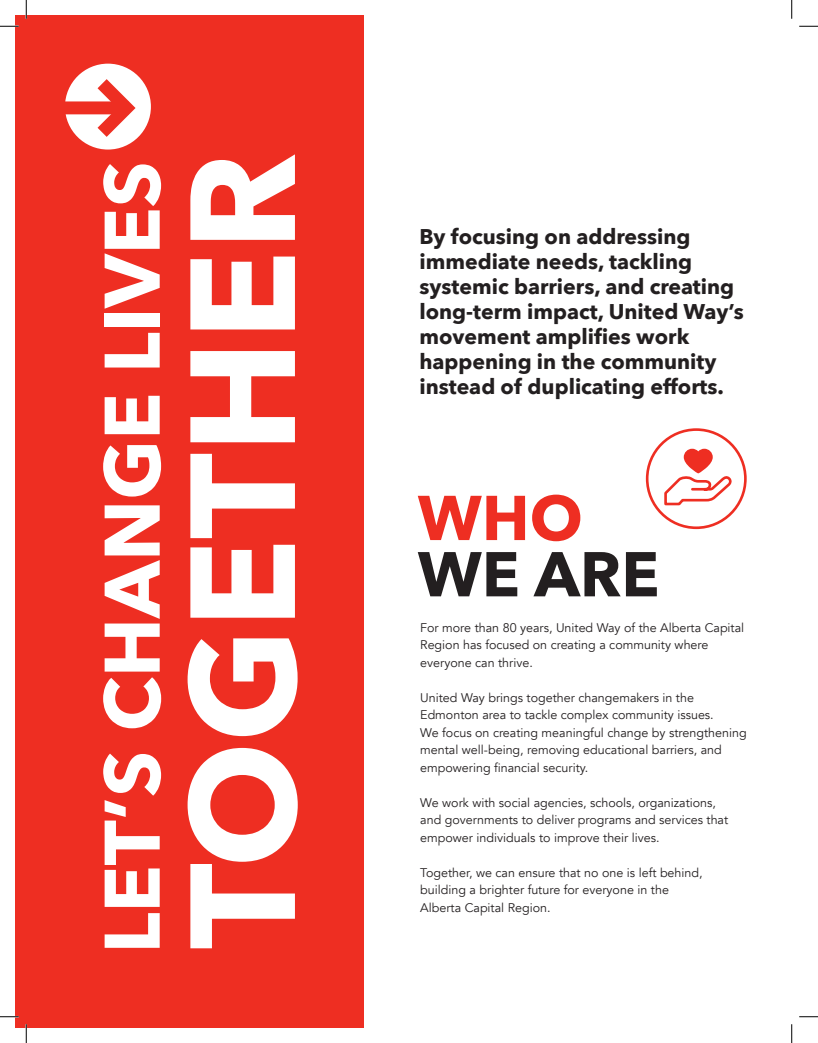
<style>
.page{position:relative;width:818px;height:1043px;background:#fff}
.page>*{position:absolute;margin:0;border:0;box-sizing:border-box;transform-origin:0 0}
.t1{font:700 147.62px "Avenir Next";color:#fff}
.t2{font:700 77.75px "Avenir Next";color:#fff}
.t3{font:700 62.5px "Avenir Next";color:#231f20}
.t4{font:700 62.5px "Avenir Next";color:#ee2e22}
.t5{font:700 21.25px/25px "Avenir Next";color:#231f20}
.t6{font:12.5px/17.5px "Avenir";color:#231f20}
</style>
<div class="page">
<div style="left:15px;top:15px;width:349px;height:1013px;background:#ee2e22"></div>
<div style="left:65px;top:64px;width:86px;height:85px;background:#fff;border-radius:50%"></div>
<svg style="left:84px;top:65px;width:61px;height:85px"></svg>
<div style="left:59px;top:101px;width:70px;height:13px;background:#ee2e22"></div>
<div style="left:645px;top:428px;width:101px;height:101px;border:3px solid #ee2e22;border-radius:50%"></div>
<svg style="left:664px;top:449px;width:68px;height:57px"></svg>
<svg style="left:0;top:25px;width:19px;height:2px"></svg>
<svg style="left:799px;top:25px;width:19px;height:2px"></svg>
<svg style="left:0;top:1016px;width:19px;height:1px"></svg>
<svg style="left:799px;top:1016px;width:19px;height:1px"></svg>
<svg style="left:25px;top:0;width:2px;height:19px"></svg>
<svg style="left:25px;top:1024px;width:2px;height:18px"></svg>
<svg style="left:791px;top:0;width:1px;height:19px"></svg>
<svg style="left:791px;top:1024px;width:1px;height:18px"></svg>
<h2 class="t2" style="left:65px;top:953px;width:793px;rotate:-90deg">LET’S CHANGE LIVES</h2>
<h1 class="t1" style="left:115px;top:949px;width:797px;rotate:-90deg">TOGETHER</h1>
<h3 class="t5" style="left:419px;top:223px;width:326px">By focusing on addressing immediate needs, tackling systemic barriers, and creating long-term impact, United Way’s movement amplifies work happening in the community instead of duplicating efforts.</h3>
<h3 class="t4" style="left:418px;top:464px;width:166px">WHO</h3>
<h3 class="t3" style="left:418px;top:520px;width:243px">WE ARE</h3>
<p class="t6" style="left:420px;top:619px;width:325px">For more than 80 years, United Way of the Alberta Capital<br>Region has focused on creating a community where everyone can thrive.</p>
<p class="t6" style="left:420px;top:689px;width:328px">United Way brings together changemakers in the Edmonton area to tackle complex community issues.<br>We focus on creating meaningful change by strengthening mental well-being, removing educational barriers, and empowering financial security.</p>
<p class="t6" style="left:420px;top:794px;width:309px">We work with social agencies, schools, organizations, and governments to deliver programs and services that empower individuals to improve their lives.</p>
<p class="t6" style="left:420px;top:864px;width:284px">Together, we can ensure that no one is left behind, building a brighter future for everyone in the<br>Alberta Capital Region.</p>
</div>
